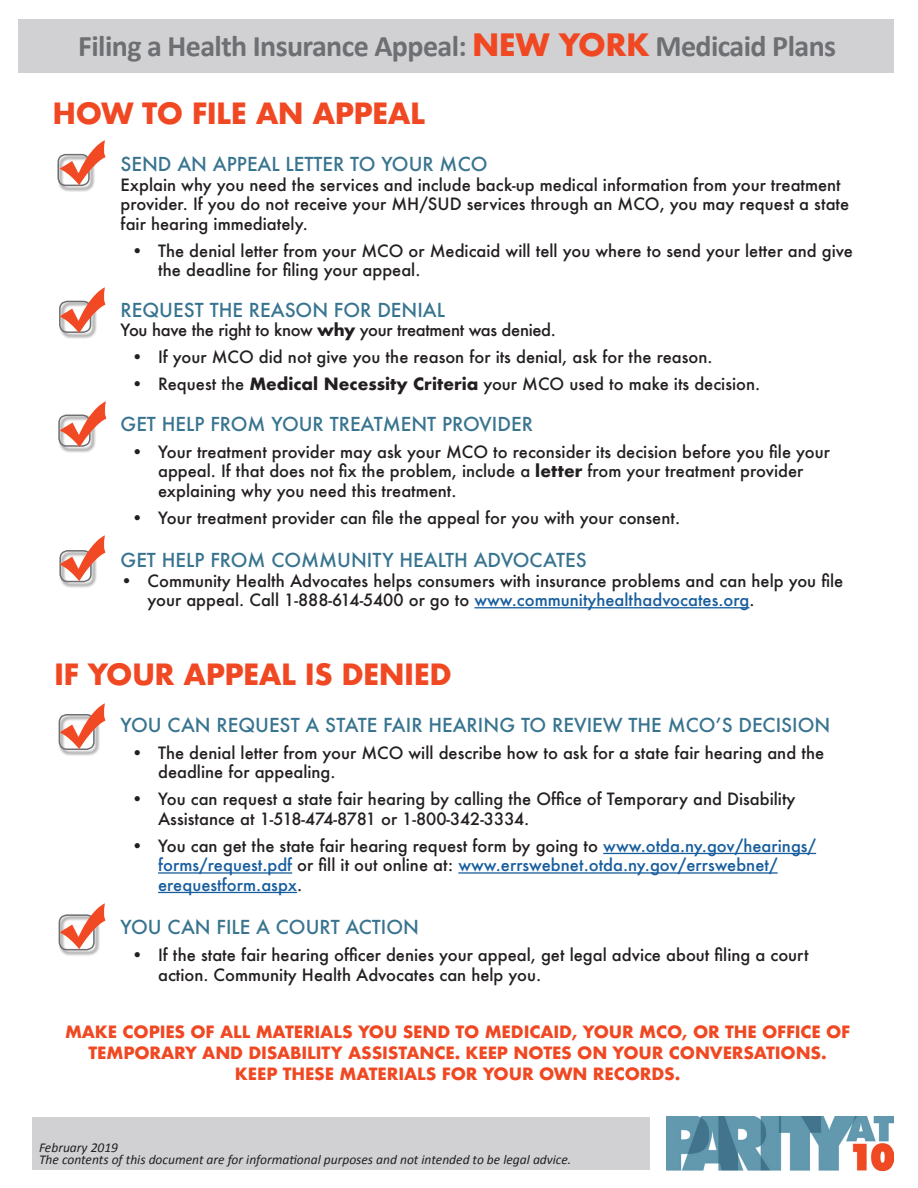
<style>
.page{position:relative;width:918px;height:1188px;background:#fff}
.page>*{position:absolute;margin:0;border:0;box-sizing:border-box;transform-origin:0 0}
.t1{font:700 30px "Calibri";letter-spacing:-.02em;color:#6d6f72}
.t2{font:700 28.5px "Futura";letter-spacing:-.02em;color:#f04822}
.BLUE_checkmark_text{font:500 18.75px "Futura";color:#38748f}
.checkmark_subhead_te{font:500 16.5px/19.5px "Futura";color:#231f20}
.t3{font:500 16.5px/19.5px "Futura";color:#175d9e}
.red_small{font:700 16.5px/21px "Futura";letter-spacing:-.01em;color:#f04822;text-align:center}
.checkmark_subhead_te-2{font:500 16.5px "Futura";letter-spacing:-.02em;color:#231f20}
.t4{font:italic 13.5px "Calibri";color:#231f20}
.s1{font-family:"Futura";color:#f04822}
.s2{font-weight:700}
.s3{color:#175d9e}
.s4{color:#231f20}
</style>
<div class="page">
<div style="left:18px;top:19px;width:876px;height:54px;background:#d1d1d3"></div>
<img style="left:666px;top:1117px;width:228px;height:54px">
<div style="left:32px;top:1117px;width:618px;height:53px;background:#d1d1d3"></div>
<hr style="left:474px;top:607px;width:276px;height:1px;background:#175d9e">
<div style="left:59px;top:301px;width:38px;height:38px;background:#231f20;opacity:.75"></div>
<img style="left:59px;top:287px;width:47px;height:47px">
<div style="left:59px;top:550px;width:39px;height:38px;background:#231f20;opacity:.75"></div>
<img style="left:59px;top:535px;width:47px;height:47px">
<div style="left:58px;top:414px;width:39px;height:39px;background:#231f20;opacity:.75"></div>
<img style="left:58px;top:401px;width:49px;height:47px">
<div style="left:57px;top:154px;width:39px;height:38px;background:#231f20;opacity:.75"></div>
<img style="left:57px;top:140px;width:49px;height:47px">
<div style="left:59px;top:714px;width:42px;height:42px;background:#231f20;opacity:.75"></div>
<img style="left:58px;top:703px;width:48px;height:47px">
<div style="left:59px;top:914px;width:42px;height:42px;background:#231f20;opacity:.75"></div>
<img style="left:58px;top:903px;width:48px;height:47px">
<hr style="left:603px;top:853px;width:213px;height:1px;background:#175d9e">
<hr style="left:158px;top:872px;width:134px;height:2px;background:#175d9e">
<hr style="left:458px;top:872px;width:320px;height:2px;background:#175d9e">
<hr style="left:158px;top:892px;width:139px;height:1px;background:#175d9e">
<p class="t1" style="left:78px;top:28px;width:759px">Filing a Health Insurance Appeal: <span class="s1">NEW YORK</span> Medicaid Plans</p>
<p class="t2" style="left:52px;top:93px;width:374px">HOW TO FILE AN APPEAL</p>
<p class="BLUE_checkmark_text" style="left:121px;top:151px;width:368px">SEND AN APPEAL LETTER TO YOUR MCO</p>
<p class="checkmark_subhead_te" style="left:121px;top:175px;width:730px">Explain why you need the services and include back-up medical information from your treatment provider. If you do not receive your MH/SUD services through an MCO, you may request a state fair hearing immediately.</p>
<p class="checkmark_subhead_te" style="left:158px;top:241px;width:696px;text-indent:-27px">• The denial letter from your MCO or Medicaid will tell you where to send your letter and give the deadline for filing your appeal.</p>
<p class="BLUE_checkmark_text" style="left:121px;top:297px;width:326px">REQUEST THE REASON FOR DENIAL</p>
<p class="checkmark_subhead_te-2" style="left:121px;top:319px;width:437px">You have the right to know <span class="s2">why</span> your treatment was denied.</p>
<p class="checkmark_subhead_te" style="left:131px;top:347px;width:583px">• If your MCO did not give you the reason for its denial, ask for the reason.</p>
<p class="checkmark_subhead_te" style="left:131px;top:374px;width:631px">• Request the <span class="s2">Medical Necessity Criteria</span> your MCO used to make its decision.</p>
<p class="BLUE_checkmark_text" style="left:121px;top:411px;width:414px">GET HELP FROM YOUR TREATMENT PROVIDER</p>
<p class="checkmark_subhead_te" style="left:158px;top:442px;width:673px;text-indent:-27px">• Your treatment provider may ask your MCO to reconsider its decision before you file your appeal. If that does not fix the problem, include a <span class="s2">letter</span> from your treatment provider explaining why you need this treatment.</p>
<p class="checkmark_subhead_te" style="left:131px;top:508px;width:550px">• Your treatment provider can file the appeal for you with your consent.</p>
<p class="BLUE_checkmark_text" style="left:121px;top:547px;width:468px">GET HELP FROM COMMUNITY HEALTH ADVOCATES</p>
<p class="checkmark_subhead_te" style="left:148px;top:571px;width:697px;text-indent:-27px">• Community Health Advocates helps consumers with insurance problems and can help you file your appeal. Call 1-888-614-5400 or go to <span class="s3">www.communityhealthadvocates.org</span>.</p>
<p class="t2" style="left:54px;top:654px;width:399px">IF YOUR APPEAL IS DENIED</p>
<p class="BLUE_checkmark_text" style="left:121px;top:712px;width:711px">YOU CAN REQUEST A STATE FAIR HEARING TO REVIEW THE MCO’S DECISION</p>
<p class="checkmark_subhead_te" style="left:158px;top:743px;width:668px;text-indent:-27px">• The denial letter from your MCO will describe how to ask for a state fair hearing and the deadline for appealing.</p>
<p class="checkmark_subhead_te" style="left:158px;top:789px;width:639px;text-indent:-27px">• You can request a state fair hearing by calling the Office of Temporary and Disability<br>Assistance at 1-518-474-8781 or 1-800-342-3334.</p>
<p class="t3" style="left:158px;top:836px;width:660px;text-indent:-27px"><span class="s4">• You can get the state fair hearing request form by going to</span> www.otda.ny.gov/hearings/ forms/request.pdf <span class="s4">or fill it out online at:</span> www.errswebnet.otda.ny.gov/errswebnet/ erequestform.aspx<span class="s4">.</span></p>
<p class="BLUE_checkmark_text" style="left:121px;top:915px;width:300px">YOU CAN FILE A COURT ACTION</p>
<p class="checkmark_subhead_te" style="left:158px;top:945px;width:652px;text-indent:-27px">• If the state fair hearing officer denies your appeal, get legal advice about filing a court action. Community Health Advocates can help you.</p>
<p class="red_small" style="left:65px;top:1021px;width:787px">MAKE COPIES OF ALL MATERIALS YOU SEND TO MEDICAID, YOUR MCO, OR THE OFFICE OF<br>TEMPORARY AND DISABILITY ASSISTANCE. KEEP NOTES ON YOUR CONVERSATIONS.<br>KEEP THESE MATERIALS FOR YOUR OWN RECORDS.</p>
<p class="t4" style="left:39px;top:1139px;width:81px">February 2019</p>
<p class="t4" style="left:39px;top:1151px;width:534px">The contents of this document are for informational purposes and not intended to be legal advice.</p>
</div>
